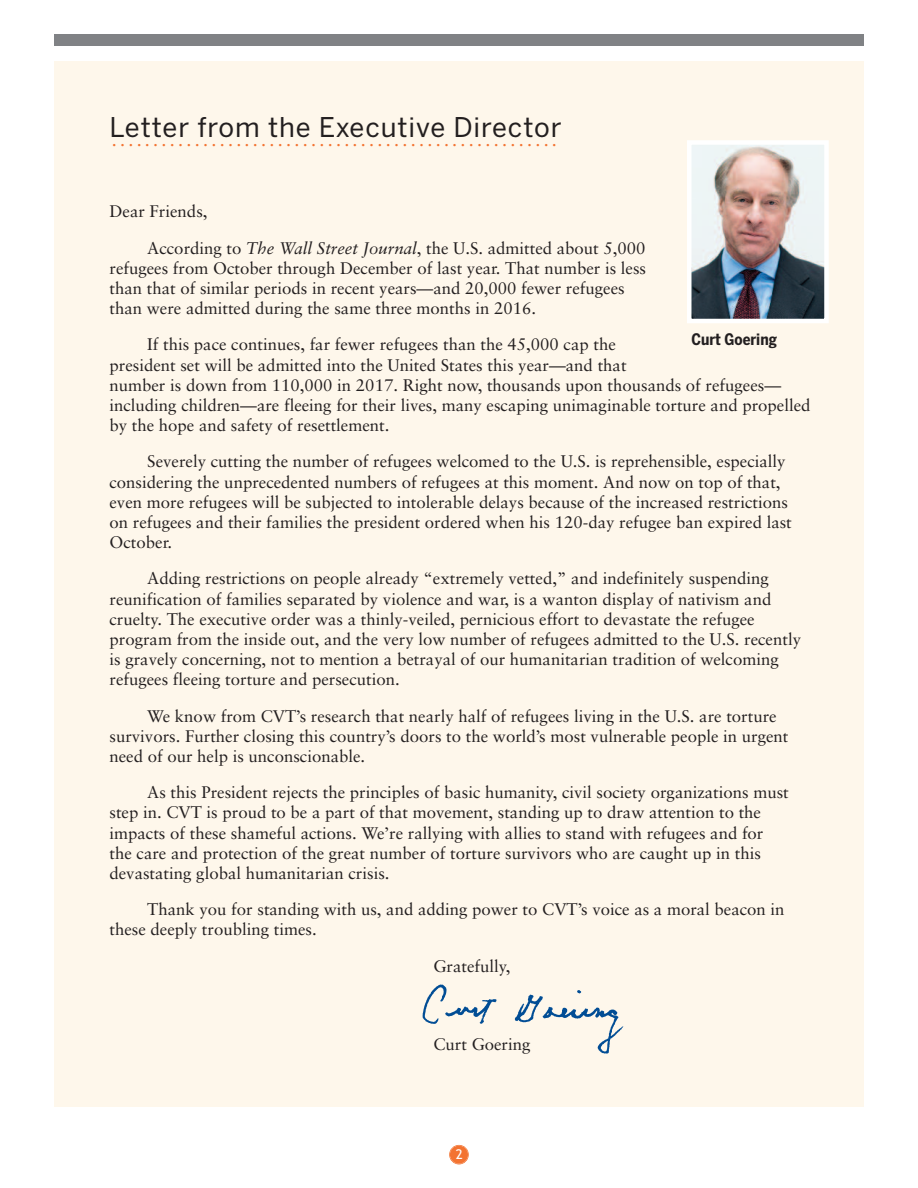
<style>
.page{position:relative;width:918px;height:1188px;background:#fff}
.page>*{position:absolute;margin:0;border:0;box-sizing:border-box;transform-origin:0 0}
.t1{font:27px "Benton Sans";letter-spacing:.035em;color:#231f20}
.t2{font:18px "Sabon";color:#f37331}
.t3{font:16.8px/20.1px "Sabon";color:#231f20}
.t4{font:700 15.75px "Benton Sans Cond";color:#231f20}
.t5{font:13.5px "Trebuchet MS";color:#fff}
.s1{font-style:italic}
</style>
<div class="page">
<div style="left:54px;top:34px;width:810px;height:12px;background:#808285"></div>
<div style="left:54px;top:62px;width:810px;height:1045px;background:#fef7eb"></div>
<div style="left:450px;top:1146px;width:18px;height:18px;background:#f37331;border-radius:50%"></div>
<div style="left:449px;top:1145px;width:20px;height:19px;border:2px solid #f37331;border-radius:50%"></div>
<img style="left:692px;top:145px;width:132px;height:173px">
<div style="left:687px;top:140px;width:142px;height:183px;border:4px solid #fff"></div>
<img style="left:422px;top:984px;width:202px;height:70px">
<h1 class="t1" style="left:110px;top:112px;width:454px">Letter from the Executive Director</h1>
<p class="t2" style="left:112px;top:132px;width:447px">......................................................</p>
<p class="t3" style="left:147px;top:194px;width:500px;line-height:36.6px;text-indent:-38px">Dear Friends,<br>According to <span class="s1">The Wall Street Journal</span>, the U.S. admitted about 5,000</p>
<p class="t3" style="left:109px;top:259px;width:538px">refugees from October through December of last year. That number is less than that of similar periods in recent years—and 20,000 fewer refugees than were admitted during the same three months in 2016.</p>
<p class="t3" style="left:109px;top:336px;width:703px;text-indent:38px">If this pace continues, far fewer refugees than the 45,000 cap the<br>president set will be admitted into the United States this year—and that<br>number is down from 110,000 in 2017. Right now, thousands upon thousands of refugees— including children—are fleeing for their lives, many escaping unimaginable torture and propelled by the hope and safety of resettlement.</p>
<p class="t3" style="left:109px;top:453px;width:684px;text-indent:38px">Severely cutting the number of refugees welcomed to the U.S. is reprehensible, especially considering the unprecedented numbers of refugees at this moment. And now on top of that, even more refugees will be subjected to intolerable delays because of the increased restrictions on refugees and their families the president ordered when his 120-day refugee ban expired last October.</p>
<p class="t3" style="left:109px;top:570px;width:693px;text-indent:38px">Adding restrictions on people already “extremely vetted,” and indefinitely suspending reunification of families separated by violence and war, is a wanton display of nativism and cruelty. The executive order was a thinly-veiled, pernicious effort to devastate the refugee program from the inside out, and the very low number of refugees admitted to the U.S. recently is gravely concerning, not to mention a betrayal of our humanitarian tradition of welcoming refugees fleeing torture and persecution.</p>
<p class="t3" style="left:109px;top:707px;width:681px;text-indent:38px">We know from CVT’s research that nearly half of refugees living in the U.S. are torture survivors. Further closing this country’s doors to the world’s most vulnerable people in urgent need of our help is unconscionable.</p>
<p class="t3" style="left:109px;top:784px;width:681px;text-indent:38px">As this President rejects the principles of basic humanity, civil society organizations must step in. CVT is proud to be a part of that movement, standing up to draw attention to the impacts of these shameful actions. We’re rallying with allies to stand with refugees and for the care and protection of the great number of torture survivors who are caught up in this devastating global humanitarian crisis.</p>
<p class="t3" style="left:109px;top:901px;width:677px;text-indent:38px">Thank you for standing with us, and adding power to CVT’s voice as a moral beacon in these deeply troubling times.</p>
<p class="t3" style="left:433px;top:957px;width:78px">Gratefully,</p>
<p class="t4" style="left:692px;top:331px;width:87px">Curt Goering</p>
<p class="t3" style="left:433px;top:1035px;width:99px">Curt Goering</p>
<p class="t5" style="left:456px;top:1147px;width:9px">2</p>
</div>
